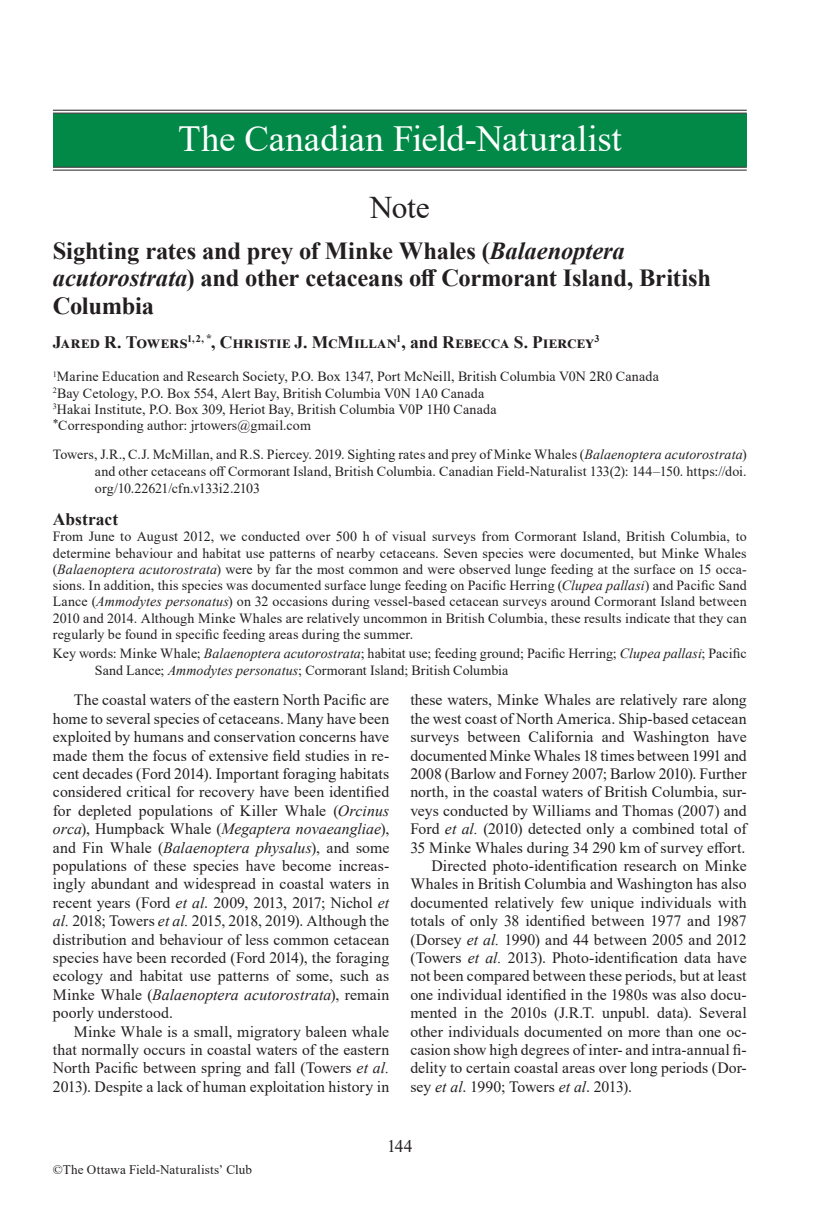
<style>
.page{position:relative;width:835px;height:1213px;background:#fff}
.page>*{position:absolute;margin:0;border:0;box-sizing:border-box;transform-origin:0 0}
.t1{font:36.75px "Times New Roman";letter-spacing:-.005em;color:#fff}
.Note_Head{font:31.5px "Times New Roman";color:#231f20}
.t2{font:700 24.5px/27.1px "Times New Roman";letter-spacing:-.01em;color:#231f20}
.Authors{font:700 17.5px "Times New Roman";letter-spacing:.05em;color:#231f20}
.Abstract_Head{font:700 17.5px "Times New Roman";color:#231f20}
.t3{font:17.5px "Times New Roman";color:#231f20}
.Body_Main{font:15.75px/18.4px "Times New Roman";letter-spacing:.005em;color:#231f20;text-align:justify}
.Abstract{font:14px/16.3px "Times New Roman";letter-spacing:.015em;color:#231f20;text-align:justify}
.Auth_Affiliations{font:14px "Times New Roman";letter-spacing:.005em;color:#231f20}
.Publ_Citation{font:14px/16.8px "Times New Roman";letter-spacing:-.005em;color:#231f20;text-align:justify}
.Keywords__Note{font:14px/16.3px "Times New Roman";color:#231f20}
.t4{font:13.12px "Times New Roman";letter-spacing:.01em;color:#231f20}
.s1{font-style:italic}
</style>
<div class="page">
<div style="left:53px;top:113px;width:694px;height:54px;background:#028948"></div>
<hr style="left:53px;top:110px;width:694px;height:1px;background:#231f20">
<hr style="left:53px;top:113px;width:694px;height:1px;background:#231f20">
<hr style="left:53px;top:167px;width:694px;height:1px;background:#231f20">
<hr style="left:53px;top:170px;width:694px;height:1px;background:#231f20">
<p class="t1" style="left:178px;top:113px;width:445px">The Canadian Field-Naturalist</p>
<p class="Note_Head" style="left:370px;top:185px;width:61px">Note</p>
<p class="t2" style="left:53px;top:237px;width:659px">Sighting rates and prey of Minke Whales (<span class="s1">Balaenoptera acutorostrata</span>) and other cetaceans off Cormorant Island, British<br>Columbia</p>
<p class="Authors" style="left:53px;top:329px;width:548px">Jared R. Towers<sup>1,2,</sup> <sup>*</sup>, Christie J. McMillan<sup>1</sup>, and Rebecca S. Piercey<sup>3</sup></p>
<p class="Auth_Affiliations" style="left:53px;top:367px;width:608px"><sup>1</sup>Marine Education and Research Society, P.O. Box 1347, Port McNeill, British Columbia V0N 2R0 Canada</p>
<p class="Auth_Affiliations" style="left:53px;top:383px;width:433px"><sup>2</sup>Bay Cetology, P.O. Box 554, Alert Bay, British Columbia V0N 1A0 Canada</p>
<p class="Auth_Affiliations" style="left:53px;top:399px;width:445px"><sup>3</sup>Hakai Institute, P.O. Box 309, Heriot Bay, British Columbia V0P 1H0 Canada</p>
<p class="Auth_Affiliations" style="left:53px;top:415px;width:259px"><sup>*</sup>Corresponding author: jrtowers@gmail.com</p>
<p class="Publ_Citation" style="left:95px;top:446px;width:653px;text-indent:-42px">Towers, J.R., C.J. McMillan, and R.S. Piercey. 2019. Sighting rates and prey of Minke Whales (<span class="s1">Balaenoptera acutorostrata</span>) and other cetaceans off Cormorant Island, British Columbia. Canadian Field-Naturalist 133(2): 144–150. https://doi. org/10.22621/cfn.v133i2.2103</p>
<p class="Abstract_Head" style="left:53px;top:507px;width:67px">Abstract</p>
<p class="Abstract" style="left:53px;top:528px;width:695px">From June to August 2012, we conducted over 500 h of visual surveys from Cormorant Island, British Columbia, to determine behaviour and habitat use patterns of nearby cetaceans. Seven species were documented, but Minke Whales (<span class="s1">Balaenoptera acutorostrata</span>) were by far the most common and were observed lunge feeding at the surface on 15 occa&shy;sions. In addition, this species was documented surface lunge feeding on Pacific Herring (<span class="s1">Clupea pallasi</span>) and Pacific Sand Lance (<span class="s1">Ammodytes personatus</span>) on 32 occasions during vessel-based cetacean surveys around Cormorant Island between 2010 and 2014. Although Minke Whales are relatively uncommon in British Columbia, these results indicate that they can regularly be found in specific feeding areas during the summer.</p>
<p class="Keywords__Note" style="left:95px;top:645px;width:653px;text-indent:-42px">Key words: Minke Whale; <span class="s1">Balaenoptera acutorostrata</span>; habitat use; feeding ground; Pacific Herring; <span class="s1">Clupea pallasi</span>; Pacific<br>Sand Lance; <span class="s1">Ammodytes personatus</span>; Cormorant Island; British Columbia</p>
<p class="Body_Main" style="left:53px;top:690px;width:338px;text-indent:21px">The coastal waters of the eastern North Pacific are home to several species of cetaceans. Many have been exploited by humans and conservation concerns have made them the focus of extensive field studies in re&shy;cent decades (Ford 2014). Important foraging habitats considered critical for recovery have been identified for depleted populations of Killer Whale (<span class="s1">Orcinus orca</span>), Humpback Whale (<span class="s1">Megaptera novaeangliae</span>), and Fin Whale (<span class="s1">Balaenoptera physalus</span>), and some populations of these species have become increas&shy;ingly abundant and widespread in coastal waters in recent years (Ford <span class="s1">et al</span>. 2009, 2013, 2017; Nichol <span class="s1">et al.</span> 2018; Towers <span class="s1">et al.</span> 2015, 2018, 2019). Although the distribution and behaviour of less common cetacean species have been recorded (Ford 2014), the foraging ecology and habitat use patterns of some, such as Minke Whale (<span class="s1">Balaenoptera acutorostrata</span>), remain poorly understood.</p>
<p class="Body_Main" style="left:53px;top:1021px;width:338px;text-indent:21px">Minke Whale is a small, migratory baleen whale that normally occurs in coastal waters of the eastern North Pacific between spring and fall (Towers <span class="s1">et al.<br></span>2013). Despite a lack of human exploitation history in</p>
<p class="Body_Main" style="left:410px;top:690px;width:338px">these waters, Minke Whales are relatively rare along the west coast of North America. Ship-based cetacean surveys between California and Washington have documented Minke Whales 18 times between 1991 and 2008 (Barlow and Forney 2007; Barlow 2010). Further north, in the coastal waters of British Columbia, sur&shy;veys conducted by Williams and Thomas (2007) and Ford <span class="s1">et al.</span> (2010) detected only a combined total of 35 Minke Whales during 34 290 km of survey effort.</p>
<p class="Body_Main" style="left:410px;top:856px;width:338px;text-indent:21px">Directed photo-identification research on Minke Whales in British Columbia and Washington has also documented relatively few unique individuals with totals of only 38 identified between 1977 and 1987 (Dorsey <span class="s1">et al.</span> 1990) and 44 between 2005 and 2012 (Towers <span class="s1">et al.</span> 2013). Photo-identification data have not been compared between these periods, but at least one individual identified in the 1980s was also docu&shy;mented in the 2010s (J.R.T. unpubl. data). Several other individuals documented on more than one oc&shy;casion show high degrees of inter- and intra-annual fi&shy;delity to certain coastal areas over long periods (Dor&shy;sey <span class="s1">et al</span>. 1990; Towers <span class="s1">et al</span>. 2013).</p>
<p class="t4" style="left:53px;top:1161px;width:201px">©The Ottawa Field-Naturalists’ Club</p>
<p class="t3" style="left:387px;top:1133px;width:27px">144</p>
</div>
